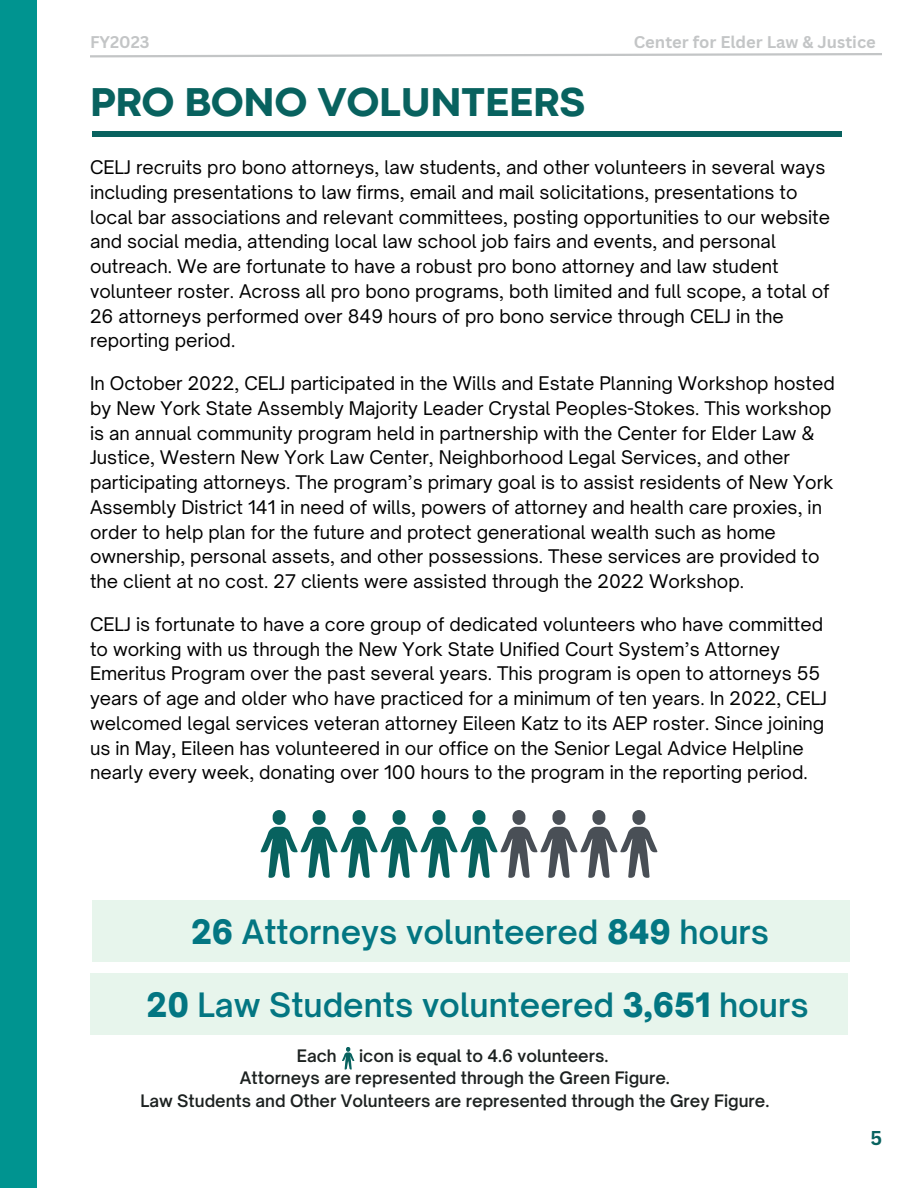
<style>
.page{position:relative;width:918px;height:1188px;background:#fff}
.page>*{position:absolute;margin:0;border:0;box-sizing:border-box;transform-origin:0 0}
.t1{font:800 42px "Codec Pro";color:#08625f}
.t2{font:600 32.1px "Open Sauce One";color:#037682}
.t3{font:700 19.5px "Canva Sans";color:#08625f}
.t4{font:18px/24.8px "Open Sauce One";color:#000}
.t5{font:600 16.5px "Open Sauce One";color:#1c2120}
.t6{font:700 16.5px "Canva Sans";color:#c3c5c6}
.s1{font-weight:900}
</style>
<div class="page">
<div style="left:0;top:0;width:37px;height:1188px;background:#009490"></div>
<div style="left:92px;top:131px;width:750px;height:5px;background:#08625f"></div>
<svg style="left:90px;top:53px;width:792px;height:5px"></svg>
<svg style="left:260px;top:810px;width:198px;height:68px"></svg>
<svg style="left:500px;top:810px;width:158px;height:68px"></svg>
<div style="left:90px;top:974px;width:757px;height:61px;background:#e7f5ec"></div>
<div style="left:92px;top:900px;width:758px;height:62px;background:#e7f5ec"></div>
<svg style="left:342px;top:1047px;width:12px;height:23px"></svg>
<p class="t6" style="left:90px;top:31px;width:61px">FY2023</p>
<p class="t6" style="left:634px;top:31px;width:244px">Center for Elder Law &amp; Justice</p>
<p class="t1" style="left:90px;top:87px;width:497px">PRO BONO VOLUNTEERS</p>
<p class="t4" style="left:90px;top:155px;width:742px">CELJ recruits pro bono attorneys, law students, and other volunteers in several ways including presentations to law firms, email and mail solicitations, presentations to local bar associations and relevant committees, posting opportunities to our website and social media, attending local law school job fairs and events, and personal outreach. We are fortunate to have a robust pro bono attorney and law student volunteer roster. Across all pro bono programs, both limited and full scope, a total of 26 attorneys performed over 849 hours of pro bono service through CELJ in the reporting period.</p>
<p class="t4" style="left:90px;top:371px;width:746px">In October 2022, CELJ participated in the Wills and Estate Planning Workshop hosted by New York State Assembly Majority Leader Crystal Peoples-Stokes. This workshop is an annual community program held in partnership with the Center for Elder Law &amp; Justice, Western New York Law Center, Neighborhood Legal Services, and other participating attorneys. The program’s primary goal is to assist residents of New York Assembly District 141 in need of wills, powers of attorney and health care proxies, in order to help plan for the future and protect generational wealth such as home ownership, personal assets, and other possessions. These services are provided to the client at no cost. 27 clients were assisted through the 2022 Workshop.</p>
<p class="t4" style="left:90px;top:612px;width:739px">CELJ is fortunate to have a core group of dedicated volunteers who have committed to working with us through the New York State Unified Court System’s Attorney Emeritus Program over the past several years. This program is open to attorneys 55 years of age and older who have practiced for a minimum of ten years. In 2022, CELJ welcomed legal services veteran attorney Eileen Katz to its AEP roster. Since joining us in May, Eileen has volunteered in our office on the Senior Legal Advice Helpline nearly every week, donating over 100 hours to the program in the reporting period.</p>
<p class="t2" style="left:191px;top:912px;width:580px"><span class="s1">26</span> Attorneys volunteered <span class="s1">849</span> hours</p>
<p class="t2" style="left:147px;top:985px;width:664px"><span class="s1">20</span> Law Students volunteered <span class="s1">3,651</span> hours</p>
<p class="t5" style="left:297px;top:1045px;width:41px">Each</p>
<p class="t5" style="left:359px;top:1045px;width:251px">icon is equal to 4.6 volunteers.</p>
<p class="t5" style="left:240px;top:1068px;width:431px">Attorneys are represented through the Green Figure.</p>
<p class="t5" style="left:140px;top:1090px;width:630px">Law Students and Other Volunteers are represented through the Grey Figure.</p>
<p class="t3" style="left:870px;top:1124px;width:13px">5</p>
</div>
